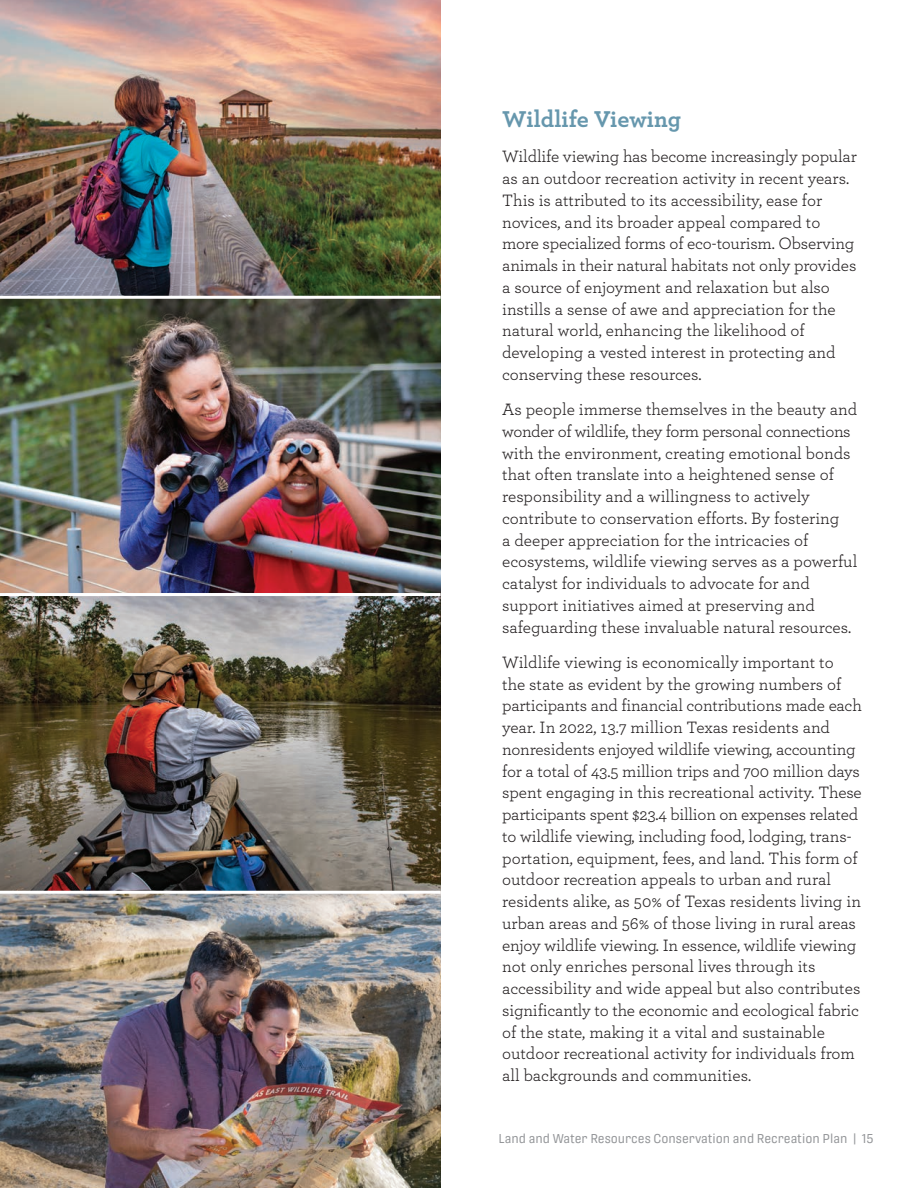
<style>
.page{position:relative;width:918px;height:1188px;background:#fff}
.page>*{position:absolute;margin:0;border:0;box-sizing:border-box;transform-origin:0 0}
.t1{font:700 24px "Archer";color:#6697ad}
.t2{font:17.25px/21.8px "Archer";letter-spacing:-.01em;color:#231f20}
.t3{font:12.75px "Protipo Narrow";color:#939598}
</style>
<div class="page">
<img style="left:0;top:0;width:441px;height:1188px">
<hr style="left:0;top:296px;width:441px;height:3px;background:#fff">
<hr style="left:0;top:593px;width:441px;height:3px;background:#fff">
<hr style="left:0;top:891px;width:441px;height:3px;background:#fff">
<p class="t1" style="left:502px;top:100px;width:181px">Wildlife Viewing</p>
<p class="t2" style="left:502px;top:145px;width:356px">Wildlife viewing has become increasingly popular as an outdoor recreation activity in recent years.<br>This is attributed to its accessibility, ease for novices, and its broader appeal compared to more specialized forms of eco-tourism. Observing animals in their natural habitats not only provides a source of enjoyment and relaxation but also instills a sense of awe and appreciation for the natural world, enhancing the likelihood of developing a vested interest in protecting and conserving these resources.</p>
<p class="t2" style="left:502px;top:398px;width:357px">As people immerse themselves in the beauty and wonder of wildlife, they form personal connections with the environment, creating emotional bonds that often translate into a heightened sense of responsibility and a willingness to actively contribute to conservation efforts. By fostering<br>a deeper appreciation for the intricacies of ecosystems, wildlife viewing serves as a powerful catalyst for individuals to advocate for and support initiatives aimed at preserving and safeguarding these invaluable natural resources.</p>
<p class="t2" style="left:502px;top:651px;width:361px">Wildlife viewing is economically important to<br>the state as evident by the growing numbers of participants and financial contributions made each year. In 2022, 13.7 million Texas residents and nonresidents enjoyed wildlife viewing, accounting for a total of 43.5 million trips and 700 million days spent engaging in this recreational activity. These participants spent $23.4 billion on expenses related to wildlife viewing, including food, lodging, trans&shy;portation, equipment, fees, and land. This form of outdoor recreation appeals to urban and rural residents alike, as 50% of Texas residents living in urban areas and 56% of those living in rural areas enjoy wildlife viewing. In essence, wildlife viewing not only enriches personal lives through its accessibility and wide appeal but also contributes significantly to the economic and ecological fabric of the state, making it a vital and sustainable outdoor recreational activity for individuals from all backgrounds and communities.</p>
<p class="t3" style="left:499px;top:1131px;width:377px">Land and Water Resources Conservation and Recreation Plan | 15</p>
</div>
